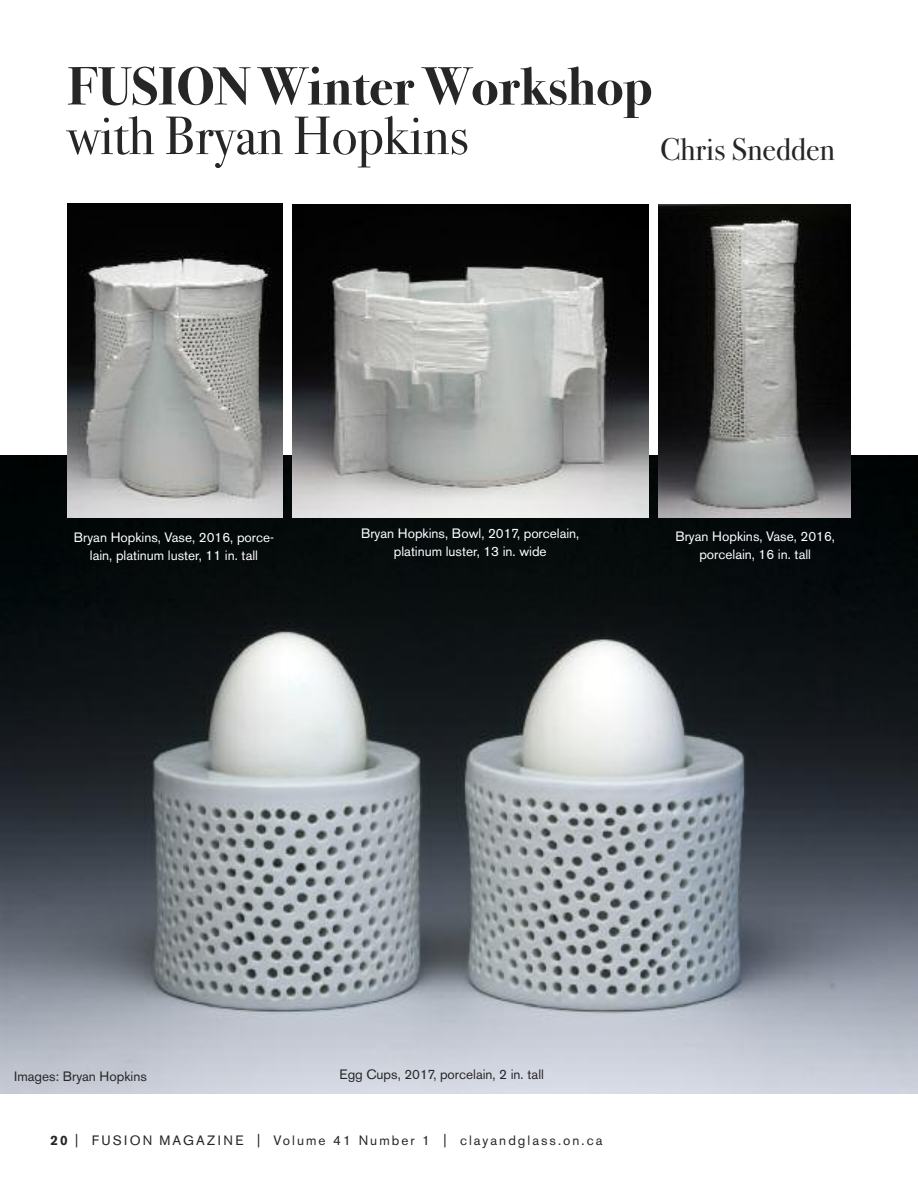
<style>
.page{position:relative;width:918px;height:1188px;background:#fff}
.page>*{position:absolute;margin:0;border:0;box-sizing:border-box;transform-origin:0 0}
.t1{font:54px "Bodoni Svty Two OSITCTT Bold";color:#272627}
.t2{font:54px "Bodoni Svty Two OSITCTT Book";color:#272627}
.t3{font:31.5px "Bodoni Svty Two OSITCTT Book";color:#272627}
.t4{font:13.5px/18px "Akzidenz Grotesk BE";color:#fff;text-align:center}
.t5{font:13.5px "Akzidenz Grotesk BE";letter-spacing:.15em;color:#272627}
.t6{font:13.5px "Akzidenz Grotesk BE";color:#272627}
.s1{font-weight:700}
</style>
<div class="page">
<img style="left:0;top:455px;width:918px;height:639px">
<img style="left:292px;top:204px;width:356px;height:314px">
<img style="left:68px;top:204px;width:214px;height:314px">
<img style="left:658px;top:204px;width:192px;height:314px">
<h1 class="t1" style="left:68px;top:55px;width:586px">FUSION Winter Workshop</h1>
<h1 class="t2" style="left:68px;top:104px;width:403px">with Bryan Hopkins</h1>
<h2 class="t3" style="left:660px;top:131px;width:176px">Chris Snedden</h2>
<p class="t4" style="left:361px;top:525px;width:220px">Bryan Hopkins, Bowl, 2017, porcelain, platinum luster, 13 in. wide</p>
<p class="t4" style="left:74px;top:530px;width:202px">Bryan Hopkins, Vase, 2016, porce&shy;lain, platinum luster, 11 in. tall</p>
<p class="t4" style="left:675px;top:528px;width:161px">Bryan Hopkins, Vase, 2016, porcelain, 16 in. tall</p>
<p class="t6" style="left:14px;top:1072px;width:134px">Images: Bryan Hopkins</p>
<p class="t6" style="left:340px;top:1070px;width:206px">Egg Cups, 2017, porcelain, 2 in. tall</p>
<p class="t5" style="left:50px;top:1136px;width:554px"><span class="s1">20</span> | FUSION MAGAZINE | Volume 41 Number 1 | clayandglass.on.ca</p>
</div>
